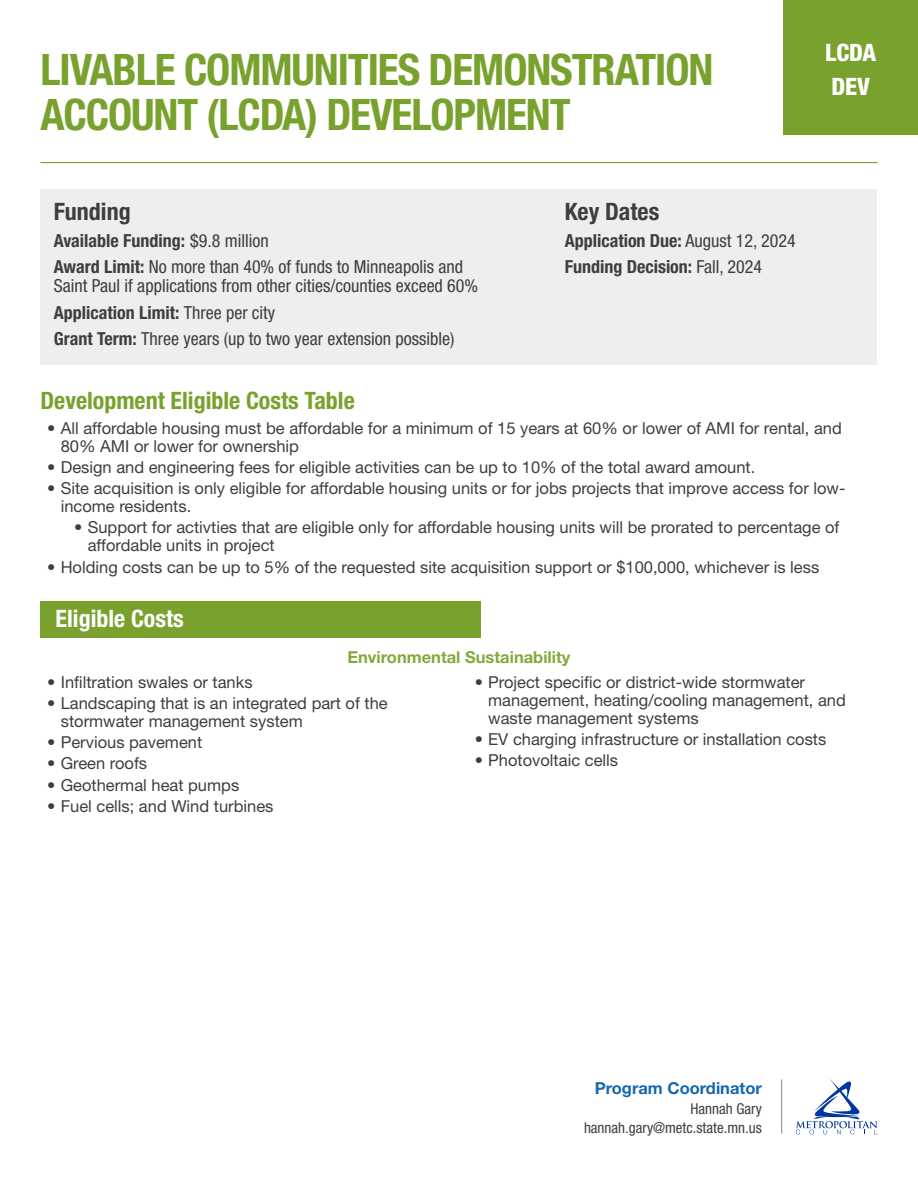
<style>
.page{position:relative;width:918px;height:1188px;background:#fff}
.page>*{position:absolute;margin:0;border:0;box-sizing:border-box;transform-origin:0 0}
.t1{font:700 condensed 43.5px/45px "Helvetica Neue LT Std";letter-spacing:-.025em;color:#78a22d}
.t2{font:700 condensed 24px "Helvetica Neue LT Std";color:#78a22d}
.t3{font:700 condensed 24px "Helvetica Neue LT Std";color:#3e3e3f}
.t4{font:700 condensed 24px "Helvetica Neue LT Std";color:#fff}
.t5{font:800 condensed 24px/33.8px "Helvetica Neue LT Std";color:#fff}
.Details{font:condensed 18px/19.5px "Helvetica Neue LT Std";color:#3e3e3f}
.Details-2{font:700 condensed 18px "Helvetica Neue LT Std";color:#3e3e3f}
.t6{font:16.5px/18px "Helvetica Neue LT Std";color:#3e3e3f}
.t7{font:700 16.5px "Helvetica Neue LT Std";color:#84a93d}
.t8{font:700 16.5px "Helvetica Neue LT Std";color:#1467b1}
.Details-3{font:condensed 15px "Helvetica Neue LT Std";color:#3e3e3f}
.s1{font-weight:400}
.s2{font-weight:700}
</style>
<div class="page">
<div style="left:783px;top:0;width:135px;height:135px;background:#78a22d"></div>
<div style="left:40px;top:601px;width:441px;height:36px;background:#78a22d"></div>
<div style="left:40px;top:189px;width:837px;height:176px;background:#eee"></div>
<hr style="left:40px;top:162px;width:838px;height:1px;background:#78a22d">
<svg style="left:796px;top:1079px;width:81px;height:55px"></svg>
<hr style="left:781px;top:1079px;width:1px;height:54px;background:#231f20">
<p class="t1" style="left:40px;top:47px;width:674px">LIVABLE COMMUNITIES DEMONSTRATION<br>ACCOUNT (LCDA) DEVELOPMENT</p>
<h1 class="t3" style="left:54px;top:197px;width:78px">Funding</h1>
<p class="Details-2" style="left:54px;top:229px;width:216px">Available Funding: <span class="s1">$9.8 million</span></p>
<p class="Details" style="left:54px;top:257px;width:426px"><span class="s2">Award Limit:</span> No more than 40% of funds to Minneapolis and<br>Saint Paul if applications from other cities/counties exceed 60%</p>
<p class="Details-2" style="left:54px;top:301px;width:223px">Application Limit: <span class="s1">Three per city</span></p>
<p class="Details" style="left:54px;top:329px;width:402px"><span class="s2">Grant Term:</span> Three years (up to two year extension possible)</p>
<h1 class="t2" style="left:40px;top:386px;width:316px">Development Eligible Costs Table</h1>
<h1 class="t3" style="left:565px;top:197px;width:96px">Key Dates</h1>
<p class="Details-2" style="left:565px;top:229px;width:233px">Application Due: <span class="s1">August 12, 2024</span></p>
<p class="Details-2" style="left:565px;top:256px;width:199px">Funding Decision: <span class="s1">Fall, 2024</span></p>
<h2 class="t5" style="left:825px;top:35px;width:53px">LCDA<br>DEV</h2>
<p class="t6" style="left:61px;top:419px;width:783px;text-indent:-14px">• All affordable housing must be affordable for a minimum of 15 years at 60% or lower of AMI for rental, and<br>80% AMI or lower for ownership</p>
<p class="t6" style="left:47px;top:458px;width:710px">• Design and engineering fees for eligible activities can be up to 10% of the total award amount.</p>
<p class="t6" style="left:61px;top:479px;width:786px;text-indent:-14px">• Site acquisition is only eligible for affordable housing units or for jobs projects that improve access for low&shy;income residents.</p>
<p class="t6" style="left:88px;top:518px;width:753px;text-indent:-14px">• Support for activties that are eligible only for affordable housing units will be prorated to percentage of affordable units in project</p>
<p class="t6" style="left:47px;top:558px;width:774px">• Holding costs can be up to 5% of the requested site acquisition support or $100,000, whichever is less</p>
<h1 class="t4" style="left:56px;top:604px;width:130px">Eligible Costs</h1>
<p class="t7" style="left:348px;top:647px;width:224px">Environmental Sustainability</p>
<p class="t6" style="left:47px;top:673px;width:207px">• Infiltration swales or tanks</p>
<p class="t6" style="left:61px;top:694px;width:329px;text-indent:-14px">• Landscaping that is an integrated part of the stormwater management system</p>
<p class="t6" style="left:47px;top:733px;width:157px">• Pervious pavement</p>
<p class="t6" style="left:47px;top:754px;width:101px">• Green roofs</p>
<p class="t6" style="left:47px;top:776px;width:194px">• Geothermal heat pumps</p>
<p class="t6" style="left:47px;top:797px;width:228px">• Fuel cells; and Wind turbines</p>
<p class="t6" style="left:488px;top:673px;width:359px;text-indent:-14px">• Project specific or district-wide stormwater management, heating/cooling management, and waste management systems</p>
<p class="t6" style="left:475px;top:730px;width:353px">• EV charging infrastructure or installation costs</p>
<p class="t6" style="left:475px;top:751px;width:145px">• Photovoltaic cells</p>
<p class="t8" style="left:595px;top:1078px;width:169px">Program Coordinator</p>
<p class="Details-3" style="left:691px;top:1100px;width:73px">Hannah Gary</p>
<p class="Details-3" style="left:584px;top:1119px;width:179px">hannah.gary@metc.state.mn.us</p>
</div>
